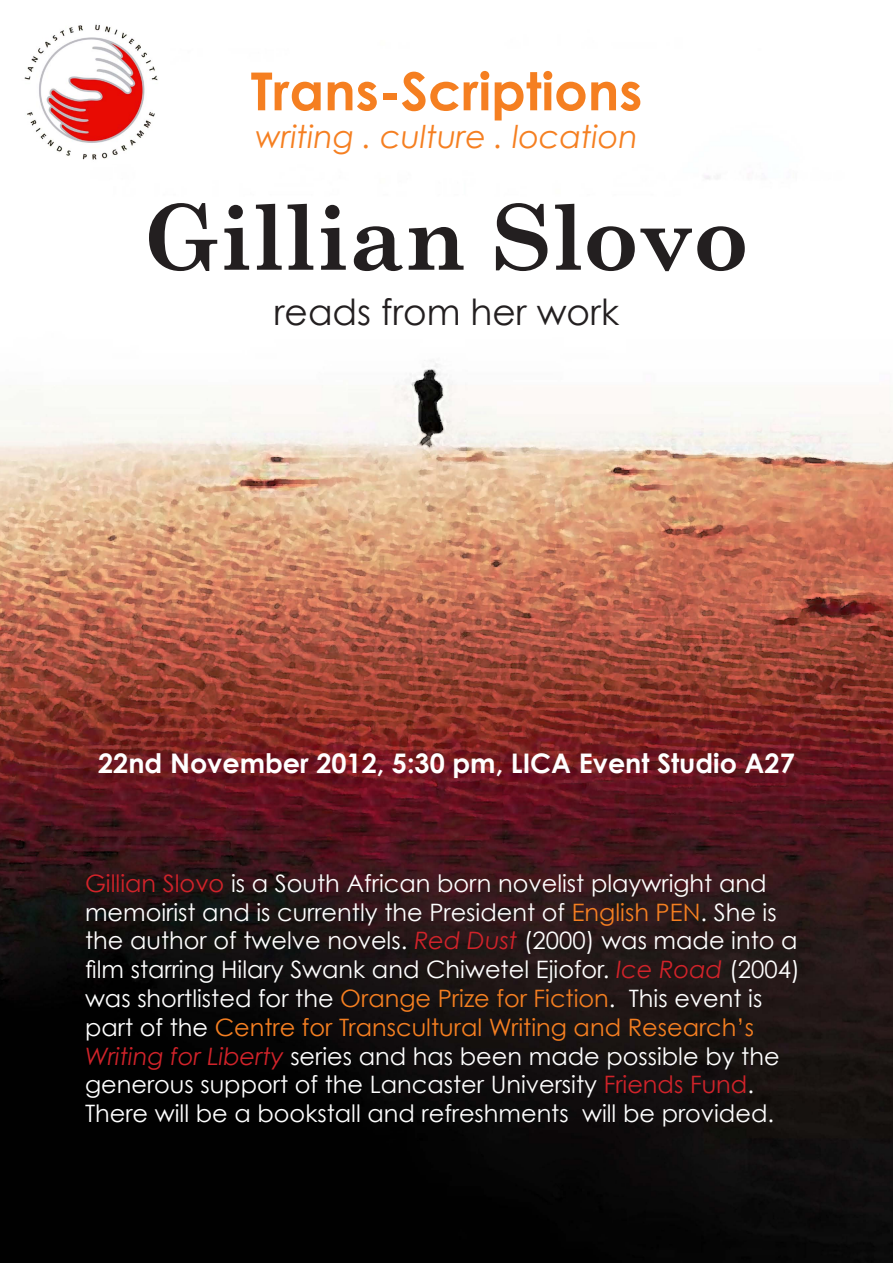
<style>
.page{position:relative;width:893px;height:1263px;background:#fff}
.page>*{position:absolute;margin:0;border:0;box-sizing:border-box;transform-origin:0 0}
.t1{font:700 90px "Century Schoolbook";color:#231f20}
.t2{font:700 52.5px "Century Gothic";color:#f57f21}
.t3{font:36px "Century Gothic";color:#231f20}
.t4{font:italic 31.5px "Century Gothic";color:#f57f21}
.t5{font:700 27px "Century Gothic";color:#fff}
.t6{font:24px/28.8px "Century Gothic";color:#fff}
.s1{color:#d1232a}
.s2{color:#f57f21}
.s3{font-style:italic;color:#d1232a}
</style>
<div class="page">
<img style="left:0;top:175px;width:893px;height:1088px">
<img style="left:24px;top:24px;width:134px;height:136px">
<p class="t2" style="left:251px;top:58px;width:393px">Trans-Scriptions</p>
<p class="t4" style="left:255px;top:117px;width:384px">writing . culture . location</p>
<p class="t1" style="left:144px;top:183px;width:606px">Gillian Slovo</p>
<p class="t3" style="left:274px;top:290px;width:347px">reads from her work</p>
<p class="t5" style="left:98px;top:746px;width:698px">22nd November 2012, 5:30 pm, LICA Event Studio A27</p>
<p class="t6" style="left:85px;top:868px;width:716px"><span class="s1">Gillian Slovo</span> is a South African born novelist playwright and memoirist and is currently the President of <span class="s2">English PEN</span>. She is the author of twelve novels. <span class="s3">Red Dust</span> (2000) was made into a film starring Hilary Swank and Chiwetel Ejiofor. <span class="s3">Ice Road</span> (2004) was shortlisted for the <span class="s2">Orange Prize for Fiction</span>. This event is part of the <span class="s2">Centre for Transcultural Writing and Research’s </span><span class="s3">Writing for Liberty</span> series and has been made possible by the generous support of the Lancaster University <span class="s1">Friends Fund</span>.<br>There will be a bookstall and refreshments will be provided.</p>
</div>
